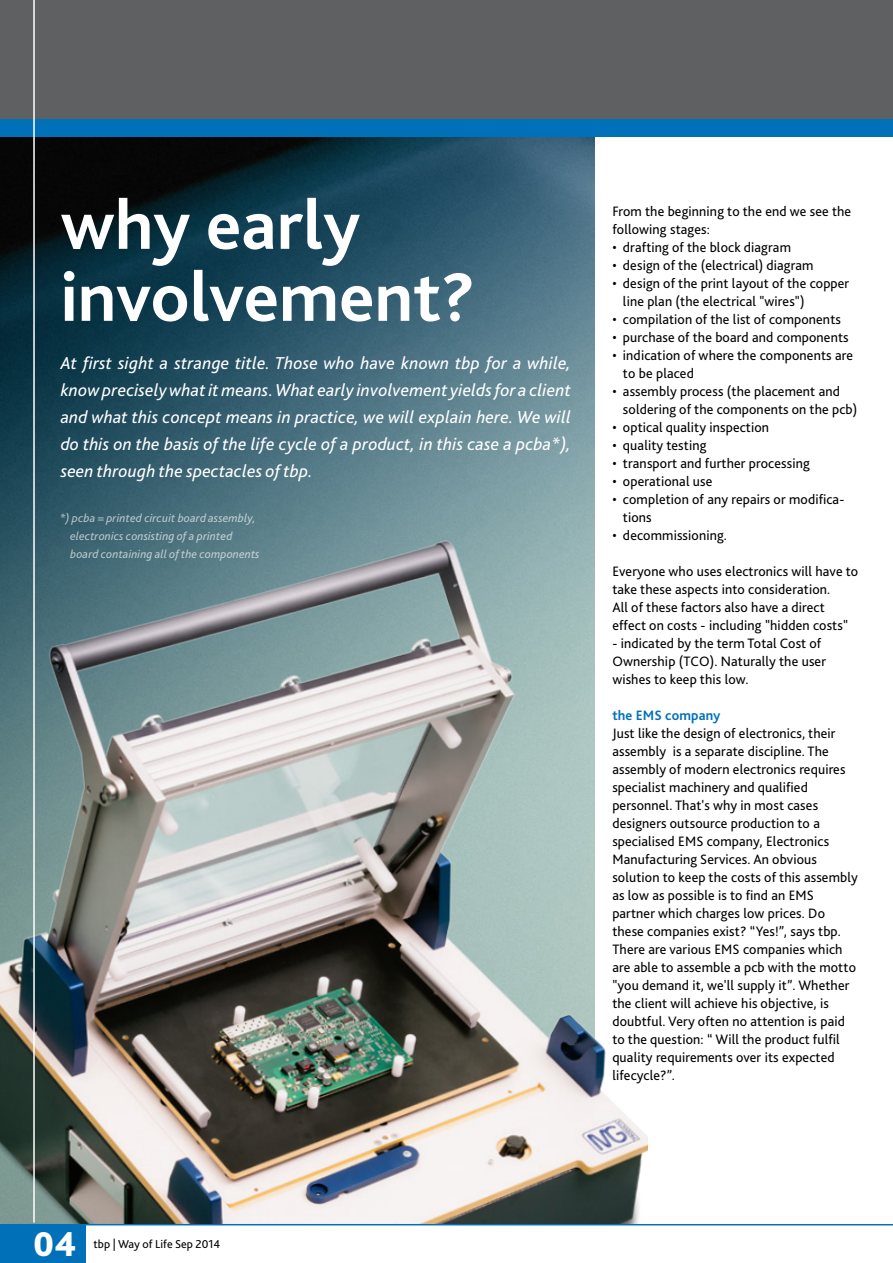
<style>
.page{position:relative;width:893px;height:1263px;background:#fff}
.page>*{position:absolute;margin:0;border:0;box-sizing:border-box;transform-origin:0 0}
.t1{font:700 72px/72px "Bliss 2";color:#fff}
.t2{font:800 36px "Bliss 2";color:#fff}
.t3{font:italic 18px/27px "Bliss 2";letter-spacing:.01em;color:#fff;text-align:justify}
.t4{font:14.25px/18px "Bliss 2";letter-spacing:.01em;color:#000}
.t5{font:700 14.25px "Bliss 2";letter-spacing:.01em;color:#0071b9}
.t6{font:italic 12px/18px "Bliss 2";letter-spacing:.01em;color:#fff}
.t7{font:12px "Bliss 2";color:#000}
</style>
<div class="page">
<img style="left:0;top:136px;width:594px;height:384px">
<div style="left:0;top:0;width:893px;height:123px;background:#5f6062"></div>
<div style="left:0;top:119px;width:893px;height:17px;background:#0071b9"></div>
<img style="left:0;top:520px;width:647px;height:704px">
<hr style="left:33px;top:0;width:2px;height:1222px;background:#fff">
<hr style="left:0;top:1224px;width:893px;height:1px;background:#0071b9">
<div style="left:0;top:1225px;width:85px;height:38px;background:#0071b9"></div>
<h1 class="t1" style="left:61px;top:187px;width:417px">why early involvement?</h1>
<p class="t3" style="left:61px;top:349px;width:512px">At first sight a strange title. Those who have known tbp for a while, know precisely what it means. What early involvement yields for a client and what this concept means in practice, we will explain here. We will do this on the basis of the life cycle of a product, in this case a pcba*), seen through the spectacles of tbp.</p>
<p class="t6" style="left:70px;top:509px;width:191px;text-indent:-11px">*) pcba = printed circuit board assembly, electronics consisting of a printed board containing all of the components</p>
<p class="t4" style="left:612px;top:202px;width:240px">From the beginning to the end we see the following stages:</p>
<p class="t4" style="left:612px;top:238px;width:180px">• drafting of the block diagram</p>
<p class="t4" style="left:612px;top:256px;width:203px">• design of the (electrical) diagram</p>
<p class="t4" style="left:623px;top:274px;width:228px;text-indent:-11px">• design of the print layout of the copper line plan (the electrical "wires")</p>
<p class="t4" style="left:612px;top:310px;width:230px">• compilation of the list of components</p>
<p class="t4" style="left:612px;top:328px;width:238px">• purchase of the board and components</p>
<p class="t4" style="left:623px;top:346px;width:232px;text-indent:-11px">• indication of where the components are to be placed</p>
<p class="t4" style="left:623px;top:382px;width:236px;text-indent:-11px">• assembly process (the placement and soldering of the components on the pcb)</p>
<p class="t4" style="left:612px;top:418px;width:158px">• optical quality inspection</p>
<p class="t4" style="left:612px;top:436px;width:96px">• quality testing</p>
<p class="t4" style="left:612px;top:454px;width:199px">• transport and further processing</p>
<p class="t4" style="left:612px;top:472px;width:102px">• operational use</p>
<p class="t4" style="left:623px;top:490px;width:223px;text-indent:-11px">• completion of any repairs or modifica&shy;tions</p>
<p class="t4" style="left:612px;top:526px;width:116px">• decommissioning.</p>
<p class="t4" style="left:612px;top:562px;width:247px">Everyone who uses electronics will have to take these aspects into consideration.<br>All of these factors also have a direct effect on costs - including "hidden costs"</p>
<p class="t4" style="left:612px;top:634px;width:215px">- indicated by the term Total Cost of<br>Ownership (TCO). Naturally the user wishes to keep this low.</p>
<p class="t5" style="left:612px;top:706px;width:110px">the EMS company</p>
<p class="t4" style="left:612px;top:724px;width:247px">Just like the design of electronics, their assembly is a separate discipline. The assembly of modern electronics requires specialist machinery and qualified personnel. That's why in most cases designers outsource production to a specialised EMS company, Electronics Manufacturing Services. An obvious solution to keep the costs of this assembly as low as possible is to find an EMS partner which charges low prices. Do these companies exist? “Yes!”, says tbp.<br>There are various EMS companies which are able to assemble a pcb with the motto "you demand it, we'll supply it”. Whether the client will achieve his objective, is doubtful. Very often no attention is paid to the question: “ Will the product fulfil quality requirements over its expected lifecycle?”.</p>
<h2 class="t2" style="left:33px;top:1221px;width:45px">04</h2>
<p class="t7" style="left:94px;top:1236px;width:128px">tbp | Way of Life Sep 2014</p>
</div>
